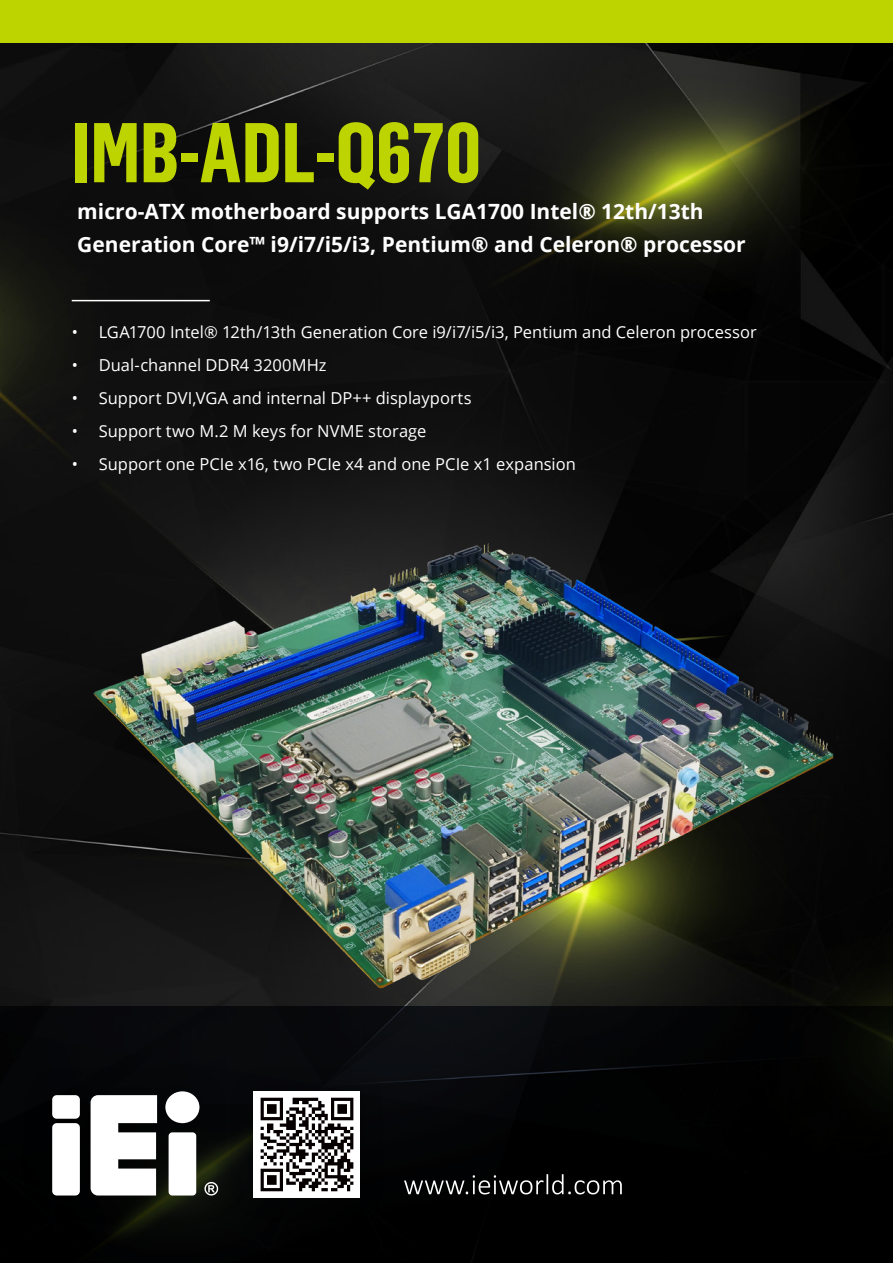
<style>
.page{position:relative;width:893px;height:1263px;background:#fff}
.page>*{position:absolute;margin:0;border:0;box-sizing:border-box;transform-origin:0 0}
.t1{font:700 82.95px "Flama Condensed";color:#bed400}
.t2{font:700 21px/32.5px "Open Sans";color:#fff}
.t3{font:16.5px "Open Sans";color:#fff}
</style>
<div class="page">
<img style="left:0;top:43px;width:893px;height:963px">
<div style="left:0;top:1006px;width:893px;height:257px;background:linear-gradient(to right,#060709,#010201)"></div>
<div style="left:0;top:0;width:893px;height:43px;background:#bed400"></div>
<hr style="left:72px;top:300px;width:138px;height:1px;background:#fff">
<img style="left:259px;top:1060px;width:132px;height:169px">
<img style="left:259px;top:1091px;width:101px;height:107px">
<img style="left:12px;top:1051px;width:247px;height:185px">
<svg style="left:204px;top:1182px;width:14px;height:13px"></svg>
<div style="left:52px;top:1123px;width:28px;height:72px;background:#fff;border-radius:5px"></div>
<div style="left:52px;top:1095px;width:28px;height:24px;background:#fff;border-radius:5px"></div>
<svg style="left:91px;top:1095px;width:66px;height:100px"></svg>
<div style="left:165px;top:1091px;width:34px;height:32px;background:#fff;border-radius:50%"></div>
<div style="left:169px;top:1132px;width:27px;height:63px;background:#fff;border-radius:4px"></div>
<svg style="left:404px;top:1174px;width:218px;height:20px;background:#333"></svg>
<img style="left:77px;top:517px;width:781px;height:499px">
<h1 class="t1" style="left:72px;top:100px;width:411px">IMB-ADL-Q670</h1>
<p class="t2" style="left:77px;top:195px;width:670px">micro-ATX motherboard supports LGA1700 Intel® 12th/13th<br>Generation Core™ i9/i7/i5/i3, Pentium® and Celeron® processor</p>
<p class="t3" style="left:72px;top:321px;width:686px">• LGA1700 Intel® 12th/13th Generation Core i9/i7/i5/i3, Pentium and Celeron processor</p>
<p class="t3" style="left:72px;top:354px;width:256px">• Dual-channel DDR4 3200MHz</p>
<p class="t3" style="left:72px;top:387px;width:401px">• Support DVI,VGA and internal DP++ displayports</p>
<p class="t3" style="left:72px;top:420px;width:356px">• Support two M.2 M keys for NVME storage</p>
<p class="t3" style="left:72px;top:453px;width:506px">• Support one PCIe x16, two PCIe x4 and one PCIe x1 expansion</p>
</div>
